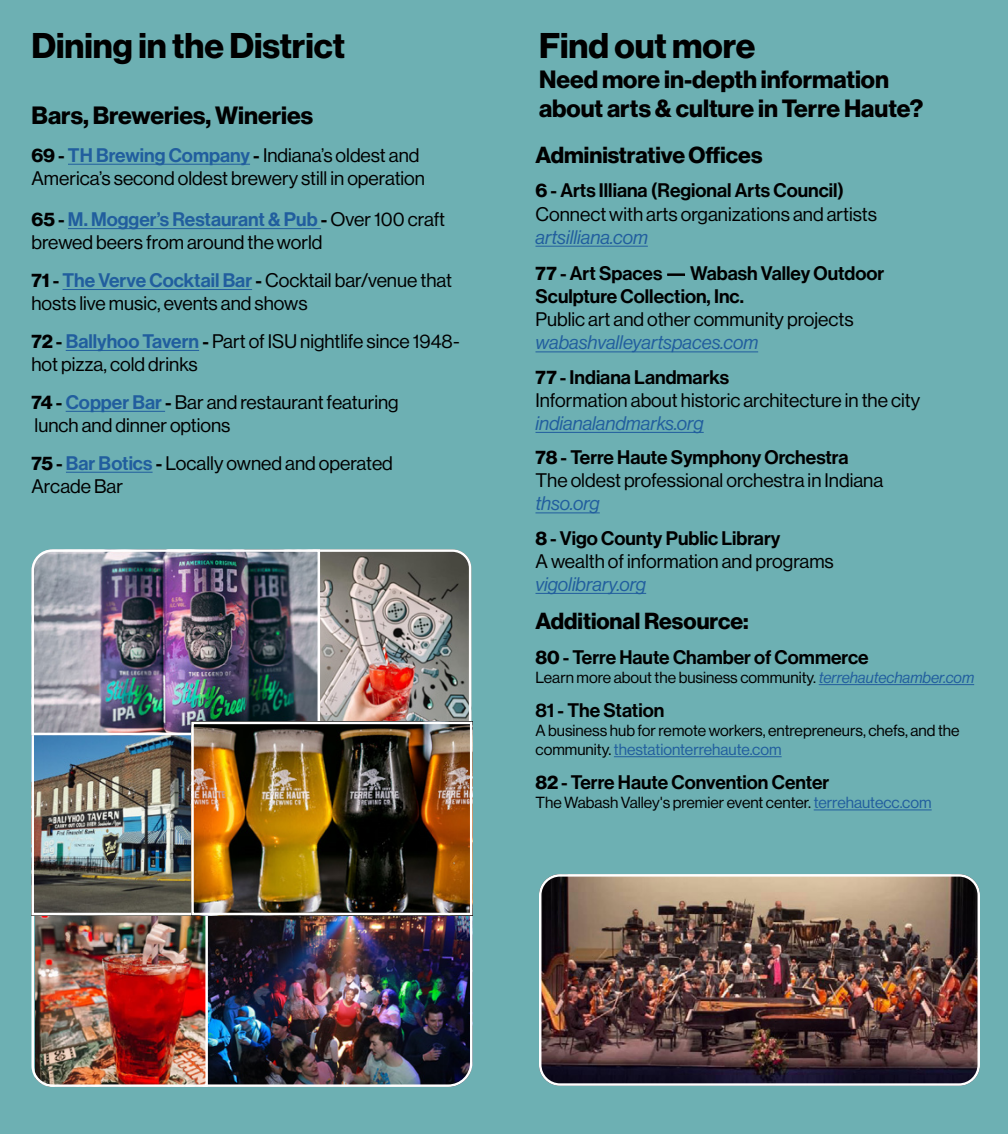
<style>
.page{position:relative;width:1008px;height:1134px;background:#6db0b3}
.page>*{position:absolute;margin:0;border:0;box-sizing:border-box;transform-origin:0 0}
.t1{font:35px "N Haas Grotesk DS Pro 75 Bd";color:#000}
.t2{font:24.5px/29.4px "N Haas Grotesk DS Pro 75 Bd";color:#000}
.t3{font:22.75px "N Haas Grotesk DS Pro 75 Bd";color:#000}
.t4{font:19.25px/37.8px "N Haas Grotesk DS Pro 55 Rg";color:#000}
.t5{font:19.25px/23.1px "N Haas Grotesk DS Pro 65 Md";color:#000}
.t6{font:19.25px "N Haas Grotesk DS Pro 56 It";color:#215e9e}
.t7{font:19.25px "N Haas Grotesk DS Pro 65 Md";color:#215e9e}
.t8{font:15.75px/18.9px "N Haas Grotesk DS Pro 55 Rg";color:#000}
.s1{font-family:"N Haas Grotesk DS Pro 75 Bd"}
.s2{font-family:"N Haas Grotesk DS Pro 65 Md"}
.s3{font-family:"N Haas Grotesk DS Pro 65 Md";color:#215e9e}
.s4{font-family:"N Haas Grotesk DS Pro 75 Bd";color:#000}
.s5{color:#000}
.s6{font-family:"N Haas Grotesk DS Pro 55 Rg";color:#000}
.s7{font-family:"N Haas Grotesk DS Pro 55 Rg";font-size:21px;color:#000101}
.s8{font-family:"N Haas Grotesk DS Pro 56 It";color:#215e9e}
.s9{color:#215e9e}
</style>
<div class="page">
<hr style="left:536px;top:246px;width:112px;height:1px;background:#215e9e">
<hr style="left:536px;top:352px;width:222px;height:1px;background:#215e9e">
<hr style="left:536px;top:432px;width:168px;height:1px;background:#215e9e">
<hr style="left:536px;top:513px;width:64px;height:1px;background:#215e9e">
<hr style="left:536px;top:593px;width:110px;height:1px;background:#215e9e">
<hr style="left:819px;top:684px;width:155px;height:1px;background:#215e9e">
<hr style="left:614px;top:756px;width:168px;height:1px;background:#215e9e">
<hr style="left:814px;top:810px;width:118px;height:1px;background:#215e9e">
<hr style="left:68px;top:164px;width:182px;height:1px;background:#215e9e">
<hr style="left:68px;top:228px;width:253px;height:1px;background:#215e9e">
<hr style="left:63px;top:289px;width:189px;height:1px;background:#215e9e">
<hr style="left:66px;top:350px;width:133px;height:1px;background:#215e9e">
<hr style="left:66px;top:411px;width:99px;height:1px;background:#215e9e">
<hr style="left:66px;top:472px;width:87px;height:1px;background:#215e9e">
<img style="left:209px;top:912px;width:264px;height:175px">
<img style="left:321px;top:549px;width:152px;height:216px">
<img style="left:31px;top:912px;width:178px;height:175px">
<img style="left:35px;top:736px;width:156px;height:176px">
<div style="left:32px;top:697px;width:201px;height:218px;border:2px solid #fff"></div>
<img style="left:31px;top:549px;width:290px;height:187px">
<img style="left:194px;top:725px;width:275px;height:187px">
<div style="left:191px;top:722px;width:281px;height:193px;border:2px solid #fff"></div>
<img style="left:542px;top:877px;width:435px;height:206px">
<div style="left:539px;top:874px;width:441px;height:212px;border:2px solid #fff;border-radius:20px"></div>
<h1 class="t1" style="left:32px;top:26px;width:315px">Dining in the District</h1>
<p class="t2" style="left:32px;top:101px;width:283px">Bars, Breweries, Wineries</p>
<p class="t4" style="left:32px;top:143px;width:395px;line-height:23.1px"><span class="s1">69</span> <span class="s2">-</span> <span class="s3">TH Brewing Company</span> <span class="s2">-</span> Indiana’s oldest and<br>America’s second oldest brewery still in operation</p>
<p class="t7" style="left:32px;top:208px;width:415px"><span class="s4">65</span> <span class="s5">-</span> M. Mogger’s Restaurant &amp; Pub <span class="s5">-</span> <span class="s6">Over 100 craft</span></p>
<p class="t4" style="left:32px;top:224px;width:422px">brewed beers from around the world<br><span class="s1">71</span> <span class="s2">-</span> <span class="s3">The Verve Cocktail Bar</span> <span class="s2">-</span> Cocktail bar/venue that</p>
<p class="t4" style="left:32px;top:285px;width:430px">hosts live music, events and shows<br><span class="s1">72</span> <span class="s2">-</span> <span class="s3">Ballyhoo Tavern</span> <span class="s2">-</span> Part of ISU nightlife since 1948-</p>
<p class="t4" style="left:32px;top:345px;width:369px">hot pizza, cold drinks<br><span class="s1">74</span> <span class="s2">-</span> <span class="s3">Copper Bar</span> <span class="s2">-</span> Bar and restaurant featuring</p>
<p class="t4" style="left:32px;top:406px;width:363px">lunch and dinner options<br><span class="s1">75</span> <span class="s2">-</span> <span class="s3">Bar Botics</span> <span class="s2">-</span> Locally owned and operated</p>
<p class="t4" style="left:32px;top:467px;width:93px">Arcade Bar</p>
<h1 class="t1" style="left:539px;top:26px;width:218px">Find out more</h1>
<p class="t2" style="left:539px;top:65px;width:386px">Need more in-depth information about arts &amp; culture in Terre Haute?</p>
<p class="t3" style="left:536px;top:142px;width:229px">Administrative Offices</p>
<p class="t5" style="left:536px;top:179px;width:310px"><span class="s1">6</span> - Arts Illiana (Regional Arts Council)</p>
<p class="t4" style="left:536px;top:195px;width:343px">Connect with arts organizations and artists</p>
<p class="t6" style="left:536px;top:226px;width:114px">artsilliana.com</p>
<p class="t5" style="left:535px;top:262px;width:350px"><span class="s1">77</span> - Art Spaces <span class="s7">—</span> Wabash Valley Outdoor<br>Sculpture Collection, Inc.</p>
<p class="t4" style="left:535px;top:301px;width:320px">Public art and other community projects</p>
<p class="t6" style="left:535px;top:332px;width:224px">wabashvalleyartspaces.com</p>
<p class="t5" style="left:535px;top:366px;width:195px"><span class="s1">77</span> - Indiana Landmarks</p>
<p class="t4" style="left:535px;top:381px;width:386px">Information about historic architecture in the city</p>
<p class="t6" style="left:535px;top:412px;width:170px">indianalandmarks.org</p>
<p class="t5" style="left:535px;top:446px;width:314px"><span class="s1">78</span> - Terre Haute Symphony Orchestra</p>
<p class="t4" style="left:535px;top:462px;width:349px">The oldest professional orchestra in Indiana</p>
<p class="t6" style="left:535px;top:493px;width:66px">thso.org</p>
<p class="t5" style="left:535px;top:527px;width:246px"><span class="s1">8</span> - Vigo County Public Library</p>
<p class="t4" style="left:535px;top:542px;width:300px">A wealth of information and programs</p>
<p class="t6" style="left:535px;top:573px;width:112px">vigolibrary.org</p>
<p class="t3" style="left:536px;top:608px;width:215px">Additional Resource:</p>
<p class="t5" style="left:536px;top:646px;width:335px"><span class="s1">80</span> - Terre Haute Chamber of Commerce</p>
<p class="t8" style="left:536px;top:668px;width:440px">Learn more about the business community. <span class="s8">terrehautechamber.com</span></p>
<p class="t5" style="left:536px;top:699px;width:130px">81 - The Station</p>
<p class="t8" style="left:536px;top:721px;width:426px">A business hub for remote workers, entrepreneurs, chefs, and the community. <span class="s9">thestationterrehaute.com</span></p>
<p class="t5" style="left:536px;top:771px;width:295px"><span class="s1">82</span> - Terre Haute Convention Center</p>
<p class="t8" style="left:536px;top:793px;width:398px">The Wabash Valley's premier event center. <span class="s9">terrehautecc.com</span></p>
</div>
